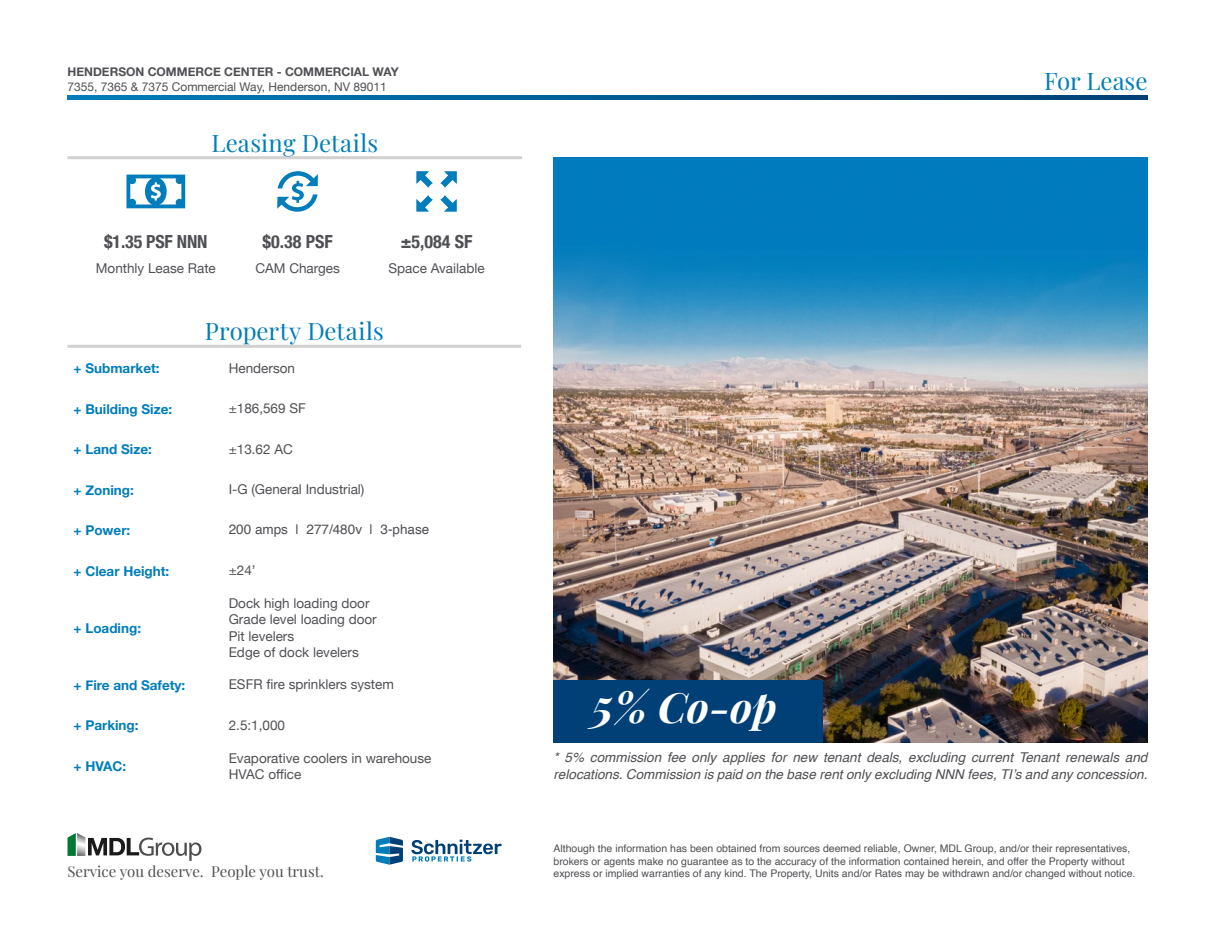
<style>
.page{position:relative;width:1215px;height:945px;background:#fff}
.page>*{position:absolute;margin:0;border:0;box-sizing:border-box;transform-origin:0 0}
.t1{font:italic 700 42px "Playfair Display";color:#fff}
.t2{font:24px "Playfair Display";letter-spacing:.005em;color:#007dba}
.t3{font:700 condensed 18px "Helvetica Neue";color:#4f5054}
.t4{font:15px "Playfair Display";color:#4f5054}
.t5{font:13.5px/16.2px "Helvetica Neue";color:#4f5054}
.t6{font:italic 13.5px/16.2px "Helvetica";color:#4f5054}
.t7{font:700 13.5px "Helvetica Neue";color:#007dba}
.t8{font:13.5px "Helvetica";color:#4f5054}
.t9{font:12px "Helvetica Neue";color:#4f5054}
.t10{font:700 12px "Helvetica Neue";color:#4f5054}
.t11{font:10.5px/12.6px "Helvetica";color:#4f5054}
.s1{font-size:46.5px}
</style>
<div class="page">
<svg style="left:68px;top:95px;width:1080px;height:5px;background:#005d95"></svg>
<svg style="left:68px;top:833px;width:133px;height:28px"></svg>
<svg style="left:411px;top:840px;width:91px;height:22px"></svg>
<svg style="left:376px;top:837px;width:27px;height:28px"></svg>
<img style="left:554px;top:157px;width:594px;height:585px">
<hr style="left:68px;top:345px;width:155px;height:3px;background:#d2d1cf">
<hr style="left:223px;top:345px;width:298px;height:3px;background:#d2d1cf">
<hr style="left:68px;top:156px;width:176px;height:3px;background:#d2d1cf">
<hr style="left:244px;top:156px;width:107px;height:3px;background:#d2d1cf">
<hr style="left:351px;top:156px;width:171px;height:3px;background:#d2d1cf">
<svg style="left:126px;top:175px;width:59px;height:33px"></svg>
<svg style="left:277px;top:171px;width:41px;height:41px"></svg>
<svg style="left:416px;top:171px;width:41px;height:41px"></svg>
<div style="left:554px;top:680px;width:270px;height:63px;background:#004076"></div>
<p class="t10" style="left:68px;top:63px;width:333px">HENDERSON COMMERCE CENTER - COMMERCIAL WAY</p>
<p class="t9" style="left:68px;top:78px;width:321px">7355, 7365 &amp; 7375 Commercial Way, Henderson, NV 89011</p>
<h2 class="t2" style="left:1044px;top:63px;width:105px">For Lease</h2>
<h2 class="t2" style="left:211px;top:124px;width:168px">Leasing Details</h2>
<h3 class="t3" style="left:104px;top:227px;width:105px">$1.35 PSF NNN</h3>
<h3 class="t3" style="left:262px;top:227px;width:72px">$0.38 PSF</h3>
<h3 class="t3" style="left:401px;top:227px;width:73px">±5,084 SF</h3>
<p class="t5" style="left:96px;top:261px;width:122px">Monthly Lease Rate</p>
<p class="t5" style="left:255px;top:261px;width:86px">CAM Charges</p>
<p class="t5" style="left:388px;top:261px;width:98px">Space Available</p>
<h2 class="t2" style="left:205px;top:312px;width:181px">Property Details</h2>
<p class="t7" style="left:74px;top:358px;width:88px">+ Submarket:</p>
<p class="t5" style="left:229px;top:361px;width:68px">Henderson</p>
<p class="t7" style="left:74px;top:398px;width:100px">+ Building Size:</p>
<p class="t5" style="left:229px;top:401px;width:79px">±186,569 SF</p>
<p class="t7" style="left:74px;top:439px;width:80px">+ Land Size:</p>
<p class="t5" style="left:229px;top:442px;width:66px">±13.62 AC</p>
<p class="t7" style="left:74px;top:479px;width:62px">+ Zoning:</p>
<p class="t5" style="left:229px;top:482px;width:137px">I-G (General Industrial)</p>
<p class="t7" style="left:74px;top:520px;width:58px">+ Power:</p>
<p class="t8" style="left:229px;top:518px;width:202px">200 amps | 277/480v | 3-phase</p>
<p class="t7" style="left:74px;top:560px;width:97px">+ Clear Height:</p>
<p class="t5" style="left:229px;top:563px;width:28px">±24’</p>
<p class="t7" style="left:74px;top:617px;width:69px">+ Loading:</p>
<p class="t5" style="left:229px;top:596px;width:150px">Dock high loading door<br>Grade level loading door<br>Pit levelers<br>Edge of dock levelers</p>
<p class="t7" style="left:74px;top:674px;width:113px">+ Fire and Safety:</p>
<p class="t5" style="left:229px;top:677px;width:167px">ESFR fire sprinklers system</p>
<p class="t7" style="left:74px;top:715px;width:67px">+ Parking:</p>
<p class="t5" style="left:229px;top:718px;width:58px">2.5:1,000</p>
<p class="t7" style="left:74px;top:755px;width:54px">+ HVAC:</p>
<p class="t5" style="left:229px;top:751px;width:204px">Evaporative coolers in warehouse<br>HVAC office</p>
<h3 class="t4" style="left:68px;top:860px;width:258px">Service you deserve. People you trust.</h3>
<h1 class="t1" style="left:592px;top:674px;width:187px"><span class="s1">5</span>% Co-op</h1>
<p class="t6" style="left:554px;top:750px;width:595px">* 5% commission fee only applies for new tenant deals, excluding current Tenant renewals and relocations. Commission is paid on the base rent only excluding NNN fees, TI’s and any concession.</p>
<p class="t11" style="left:554px;top:843px;width:584px">Although the information has been obtained from sources deemed reliable, Owner, MDL Group, and/or their representatives, brokers or agents make no guarantee as to the accuracy of the information contained herein, and offer the Property without express or implied warranties of any kind. The Property, Units and/or Rates may be withdrawn and/or changed without notice.</p>
</div>
